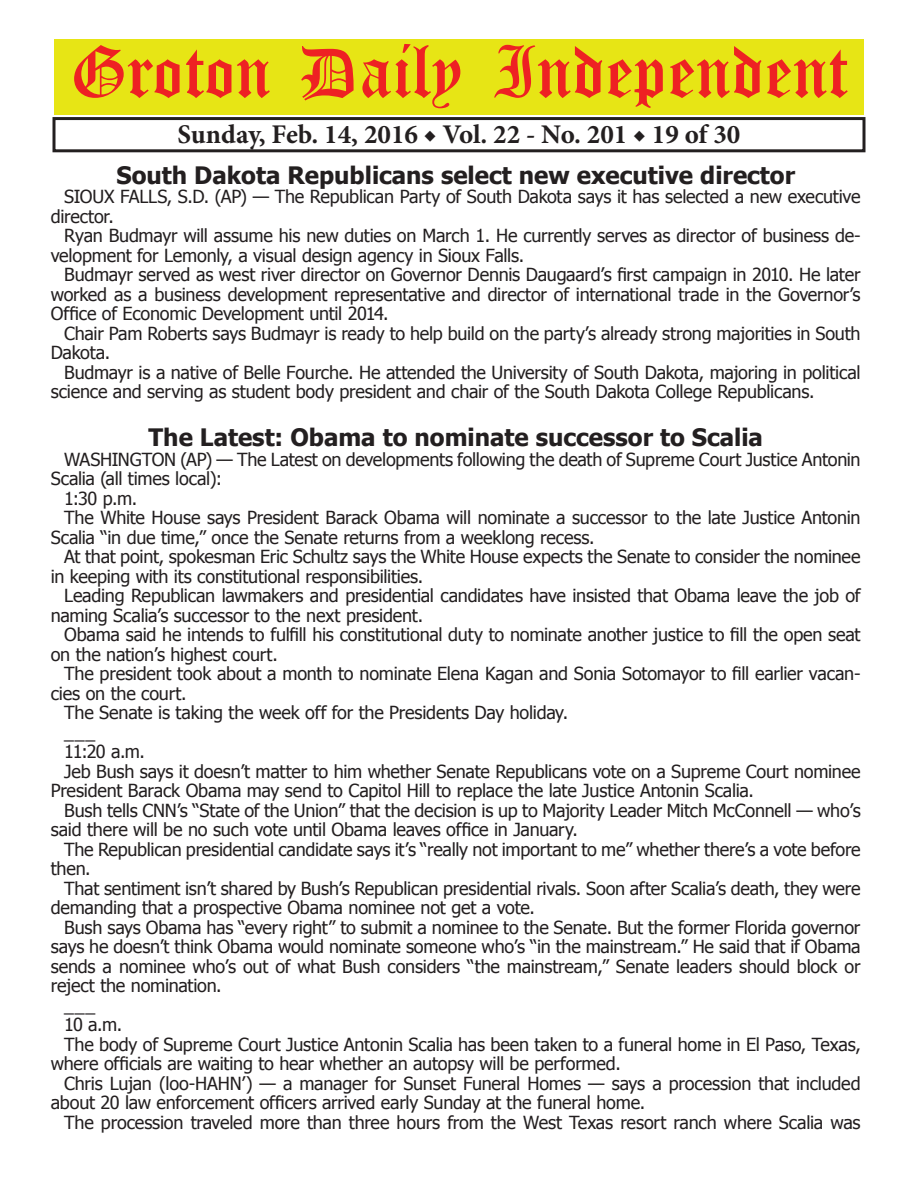
<style>
.page{position:relative;width:918px;height:1188px;background:#fff}
.page>*{position:absolute;margin:0;border:0;box-sizing:border-box;transform-origin:0 0}
.t1{font:54px "Old English Five";color:#ee2123}
.t2{font:700 27px "Minion Pro";color:#231f20}
.t3{font:700 24px "Tahoma";color:#231f20}
.t4{font:18px/19.5px "Tahoma";letter-spacing:-.01em;color:#231f20}
</style>
<div class="page">
<div style="left:52px;top:117px;width:814px;height:35px;border:3px solid #231f20"></div>
<div style="left:54px;top:40px;width:810px;height:75px;background:#e7e515"></div>
<h1 class="t1" style="left:70px;top:47px;width:779px">Groton Daily Independent</h1>
<h2 class="t2" style="left:178px;top:116px;width:564px">Sunday, Feb. 14, 2016 ◆ Vol. 22 - No. 201 ◆ 19 of 30</h2>
<h3 class="t3" style="left:117px;top:158px;width:680px">South Dakota Republicans select new executive director</h3>
<p class="t4" style="left:51px;top:186px;width:811px;text-indent:14px">SIOUX FALLS, S.D. (AP) — The Republican Party of South Dakota says it has selected a new executive director.</p>
<p class="t4" style="left:51px;top:225px;width:812px;text-indent:14px">Ryan Budmayr will assume his new duties on March 1. He currently serves as director of business de&shy;velopment for Lemonly, a visual design agency in Sioux Falls.</p>
<p class="t4" style="left:51px;top:264px;width:811px;text-align:justify;text-indent:14px">Budmayr served as west river director on Governor Dennis Daugaard’s first campaign in 2010. He later worked as a business development representative and director of international trade in the Governor’s Office of Economic Development until 2014.</p>
<p class="t4" style="left:51px;top:322px;width:811px;text-indent:14px">Chair Pam Roberts says Budmayr is ready to help build on the party’s already strong majorities in South<br>Dakota.</p>
<p class="t4" style="left:51px;top:361px;width:811px;text-indent:14px">Budmayr is a native of Belle Fourche. He attended the University of South Dakota, majoring in political science and serving as student body president and chair of the South Dakota College Republicans.</p>
<h3 class="t3" style="left:149px;top:421px;width:616px">The Latest: Obama to nominate successor to Scalia</h3>
<p class="t4" style="left:64px;top:449px;width:798px">WASHINGTON (AP) — The Latest on developments following the death of Supreme Court Justice Antonin</p>
<p class="t4" style="left:51px;top:468px;width:173px">Scalia (all times local):</p>
<p class="t4" style="left:64px;top:488px;width:74px">1:30 p.m.</p>
<p class="t4" style="left:64px;top:507px;width:798px">The White House says President Barack Obama will nominate a successor to the late Justice Antonin</p>
<p class="t4" style="left:51px;top:527px;width:545px">Scalia “in due time,” once the Senate returns from a weeklong recess.</p>
<p class="t4" style="left:64px;top:546px;width:798px">At that point, spokesman Eric Schultz says the White House expects the Senate to consider the nominee</p>
<p class="t4" style="left:51px;top:566px;width:374px">in keeping with its constitutional responsibilities.</p>
<p class="t4" style="left:64px;top:585px;width:798px">Leading Republican lawmakers and presidential candidates have insisted that Obama leave the job of</p>
<p class="t4" style="left:51px;top:605px;width:374px">naming Scalia’s successor to the next president.</p>
<p class="t4" style="left:64px;top:624px;width:798px">Obama said he intends to fulfill his constitutional duty to nominate another justice to fill the open seat</p>
<p class="t4" style="left:51px;top:644px;width:229px">on the nation’s highest court.</p>
<p class="t4" style="left:64px;top:663px;width:798px">The president took about a month to nominate Elena Kagan and Sonia Sotomayor to fill earlier vacan-</p>
<p class="t4" style="left:51px;top:683px;width:137px">cies on the court.</p>
<p class="t4" style="left:64px;top:702px;width:505px">The Senate is taking the week off for the Presidents Day holiday.</p>
<p class="t4" style="left:64px;top:722px;width:33px">___</p>
<p class="t4" style="left:64px;top:741px;width:82px">11:20 a.m.</p>
<p class="t4" style="left:64px;top:761px;width:798px">Jeb Bush says it doesn’t matter to him whether Senate Republicans vote on a Supreme Court nominee</p>
<p class="t4" style="left:51px;top:780px;width:705px">President Barack Obama may send to Capitol Hill to replace the late Justice Antonin Scalia.</p>
<p class="t4" style="left:64px;top:800px;width:798px">Bush tells CNN’s “State of the Union” that the decision is up to Majority Leader Mitch McConnell — who’s</p>
<p class="t4" style="left:51px;top:819px;width:529px">said there will be no such vote until Obama leaves office in January.</p>
<p class="t4" style="left:64px;top:839px;width:798px">The Republican presidential candidate says it’s “really not important to me” whether there’s a vote before</p>
<p class="t4" style="left:51px;top:858px;width:41px">then.</p>
<p class="t4" style="left:64px;top:878px;width:798px">That sentiment isn’t shared by Bush’s Republican presidential rivals. Soon after Scalia’s death, they were</p>
<p class="t4" style="left:51px;top:897px;width:486px">demanding that a prospective Obama nominee not get a vote.</p>
<p class="t4" style="left:64px;top:917px;width:798px">Bush says Obama has “every right” to submit a nominee to the Senate. But the former Florida governor</p>
<p class="t4" style="left:51px;top:936px;width:811px">says he doesn’t think Obama would nominate someone who’s “in the mainstream.” He said that if Obama</p>
<p class="t4" style="left:51px;top:956px;width:811px">sends a nominee who’s out of what Bush considers “the mainstream,” Senate leaders should block or</p>
<p class="t4" style="left:51px;top:975px;width:173px">reject the nomination.</p>
<p class="t4" style="left:64px;top:995px;width:33px">___</p>
<p class="t4" style="left:64px;top:1014px;width:59px">10 a.m.</p>
<p class="t4" style="left:64px;top:1034px;width:798px">The body of Supreme Court Justice Antonin Scalia has been taken to a funeral home in El Paso, Texas,</p>
<p class="t4" style="left:51px;top:1053px;width:572px">where officials are waiting to hear whether an autopsy will be performed.</p>
<p class="t4" style="left:64px;top:1073px;width:798px">Chris Lujan (loo-HAHN’) — a manager for Sunset Funeral Homes — says a procession that included</p>
<p class="t4" style="left:51px;top:1092px;width:596px">about 20 law enforcement officers arrived early Sunday at the funeral home.</p>
<p class="t4" style="left:64px;top:1112px;width:798px">The procession traveled more than three hours from the West Texas resort ranch where Scalia was</p>
</div>
